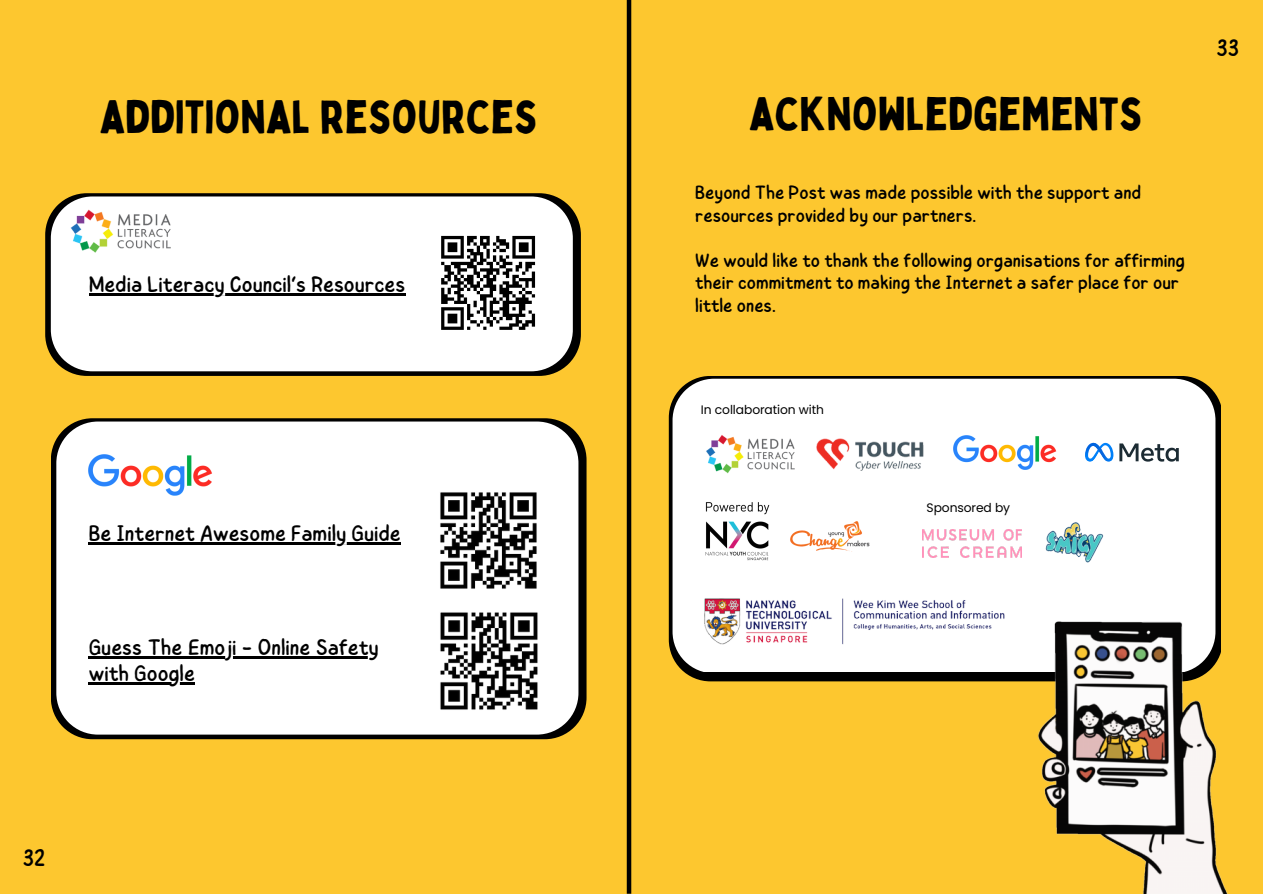
<style>
.page{position:relative;width:1263px;height:894px;background:#fff}
.page>*{position:absolute;margin:0;border:0;box-sizing:border-box;transform-origin:0 0}
.t1{font:45.75px "Bobby Jones";color:#000}
.t2{font:24px "Childos Arabic";color:#000}
.t3{font:22.5px/25.8px "Childos Arabic";color:#000}
.t4{font:19.2px/22.5px "Childos Arabic";color:#000}
.t5{font:12.3px "Poppins";letter-spacing:-.005em;color:#000}
</style>
<div class="page">
<div style="left:0;top:0;width:1263px;height:893px;background:#fdc72f"></div>
<hr style="left:627px;top:0;width:4px;height:893px;background:#000">
<svg style="left:45px;top:193px;width:536px;height:183px;fill:#000"></svg>
<div style="left:51px;top:196px;width:522px;height:175px;background:#fff"></div>
<div style="left:435px;top:229px;width:106px;height:107px;background:#fff"></div>
<svg style="left:441px;top:235px;width:95px;height:95px"></svg>
<img style="left:64px;top:202px;width:114px;height:55px">
<svg style="left:51px;top:418px;width:535px;height:321px;background:#2e2612"></svg>
<div style="left:56px;top:421px;width:522px;height:313px;background:#fff"></div>
<img style="left:89px;top:454px;width:123px;height:42px">
<img style="left:428px;top:480px;width:121px;height:119px">
<img style="left:428px;top:599px;width:122px;height:123px">
<svg style="left:669px;top:376px;width:552px;height:305px;background:#252113"></svg>
<div style="left:672px;top:378px;width:543px;height:293px;background:#fff"></div>
<img style="left:681px;top:487px;width:214px;height:91px">
<img style="left:1045px;top:522px;width:59px;height:42px">
<img style="left:923px;top:529px;width:99px;height:28px">
<img style="left:701px;top:428px;width:100px;height:49px">
<img style="left:687px;top:571px;width:324px;height:87px">
<img style="left:817px;top:438px;width:107px;height:32px">
<img style="left:954px;top:436px;width:102px;height:34px">
<img style="left:1015px;top:610px;width:213px;height:283px">
<svg style="left:1119px;top:443px;width:60px;height:18px"></svg>
<img style="left:1085px;top:443px;width:28px;height:18px">
<svg style="left:1093px;top:443px;width:9px;height:10px"></svg>
<hr style="left:89px;top:542px;width:312px;height:2px;background:#000">
<hr style="left:89px;top:656px;width:290px;height:2px;background:#000">
<hr style="left:89px;top:682px;width:106px;height:2px;background:#000">
<hr style="left:89px;top:293px;width:316px;height:2px;background:#000">
<h1 class="t1" style="left:100px;top:88px;width:439px">ADDITIONAL RESOURCES</h1>
<p class="t3" style="left:89px;top:271px;width:318px">Media Literacy Council’s Resources</p>
<p class="t3" style="left:89px;top:520px;width:314px">Be Internet Awesome Family Guide</p>
<p class="t3" style="left:89px;top:634px;width:292px">Guess The Emoji - Online Safety with Google</p>
<p class="t2" style="left:23px;top:840px;width:24px">32</p>
<h1 class="t1" style="left:749px;top:85px;width:395px">ACKNOWLEDGEMENTS</h1>
<p class="t4" style="left:695px;top:182px;width:448px">Beyond The Post was made possible with the support and resources provided by our partners.</p>
<p class="t4" style="left:695px;top:249px;width:491px">We would like to thank the following organisations for affirming their commitment to making the Internet a safer place for our little ones.</p>
<p class="t2" style="left:1216px;top:30px;width:24px">33</p>
<p class="t5" style="left:701px;top:400px;width:125px">In collaboration with</p>
<p class="t5" style="left:926px;top:498px;width:85px">Sponsored by</p>
</div>
